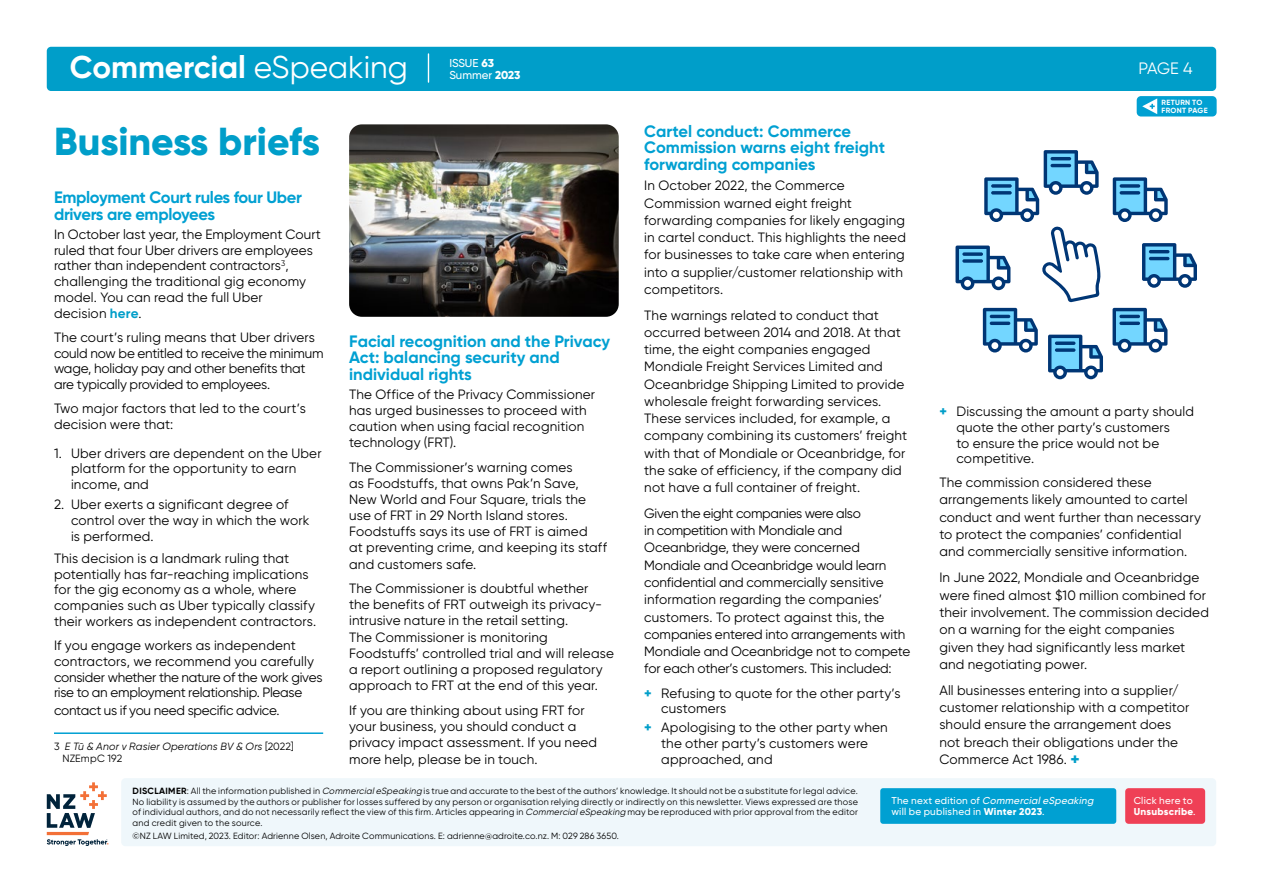
<style>
.page{position:relative;width:1263px;height:893px;background:#fff}
.page>*{position:absolute;margin:0;border:0;box-sizing:border-box;transform-origin:0 0}
.t1{font:800 39px "Gilroy";color:#009ec9}
.t2{font:700 31.5px "Gilroy";color:#fff}
.t3{font:700 16.5px/16.5px "Gilroy";color:#00a0d2}
.t4{font:700 16.5px/16.5px "Gilroy";letter-spacing:-.02em;color:#00a0d2}
.t5{font:16.5px "Gilroy";color:#fff}
.t6{font:13.5px/17.2px "Gilroy";letter-spacing:.01em;color:#000}
.t7{font:13.5px/15.8px "Gilroy";letter-spacing:-.01em;color:#000}
.t8{font:13.5px "Gilroy";letter-spacing:-.02em;color:#000}
.t9{font:500 11.4px/12.5px "Gilroy";color:#fff}
.t10{font:italic 10.5px/12px "Gilroy";letter-spacing:.015em;color:#000}
.t11{font:500 10.05px/10.9px "Gilroy";letter-spacing:.025em;color:#fff}
.t12{font:9px/10.5px "Gilroy";letter-spacing:.015em;color:#000;text-align:justify}
.t13{font:700 7.5px/7.5px "Gilroy";letter-spacing:.035em;color:#fff}
.s1{font-weight:400}
.s2{font-weight:800}
.s3{font-weight:800;color:#009ec9}
.s4{font-weight:700;color:#009ec9}
.s5{font-weight:800;font-size:16.5px;color:#009ec9}
.s6{font-style:normal}
.s7{font-weight:700}
.s8{font-style:italic}
</style>
<div class="page">
<div style="left:47px;top:47px;width:1169px;height:44px;background:#009ec9;border-radius:4px"></div>
<div style="left:1137px;top:96px;width:79px;height:21px;background:#00a0d2;border-radius:4px"></div>
<svg style="left:1142px;top:98px;width:15px;height:16px"></svg>
<svg style="left:428px;top:54px;width:1px;height:28px"></svg>
<img style="left:349px;top:124px;width:270px;height:193px">
<hr style="left:54px;top:732px;width:269px;height:2px;background:#00a0d2">
<div style="left:121px;top:778px;width:1095px;height:68px;background:#eff7fb;border-radius:4px"></div>
<div style="left:880px;top:788px;width:236px;height:36px;background:#00a0d2;border-radius:3px"></div>
<svg style="left:47px;top:782px;width:61px;height:64px"></svg>
<div style="left:1125px;top:788px;width:80px;height:36px;background:#ef4056;border-radius:3px"></div>
<svg style="left:1113px;top:177px;width:55px;height:45px"></svg>
<svg style="left:1119px;top:191px;width:21px;height:4px"></svg>
<svg style="left:1119px;top:184px;width:21px;height:4px"></svg>
<svg style="left:1142px;top:243px;width:55px;height:45px"></svg>
<hr style="left:1149px;top:257px;width:20px;height:3px;background:#003675;border-radius:2px">
<hr style="left:1149px;top:250px;width:20px;height:3px;background:#003675;border-radius:2px">
<svg style="left:983px;top:308px;width:55px;height:44px"></svg>
<hr style="left:990px;top:322px;width:20px;height:3px;background:#003675;border-radius:2px">
<hr style="left:990px;top:315px;width:20px;height:3px;background:#003675;border-radius:2px">
<svg style="left:1112px;top:308px;width:55px;height:44px"></svg>
<hr style="left:1119px;top:322px;width:21px;height:3px;background:#003675;border-radius:2px">
<hr style="left:1119px;top:315px;width:21px;height:3px;background:#003675;border-radius:2px">
<svg style="left:1048px;top:335px;width:55px;height:44px"></svg>
<svg style="left:1055px;top:348px;width:20px;height:4px"></svg>
<svg style="left:1055px;top:341px;width:20px;height:4px"></svg>
<svg style="left:955px;top:150px;width:146px;height:152px"></svg>
<h2 class="t2" style="left:70px;top:48px;width:340px">Commercial <span class="s1">eSpeaking</span></h2>
<p class="t9" style="left:449px;top:56px;width:73px">ISSUE <span class="s2">63<br></span>Summer <span class="s2">2023</span></p>
<p class="t5" style="left:1138px;top:58px;width:56px">PAGE 4</p>
<p class="t13" style="left:1161px;top:99px;width:48px">RETURN TO<br>FRONT PAGE</p>
<p class="t3" style="left:644px;top:123px;width:242px">Cartel conduct: Commerce<br>Commission warns eight freight forwarding companies</p>
<p class="t6" style="left:644px;top:177px;width:263px">In October 2022, the Commerce Commission warned eight freight forwarding companies for likely engaging in cartel conduct. This highlights the need for businesses to take care when entering into a supplier/customer relationship with competitors.</p>
<p class="t6" style="left:644px;top:306px;width:264px">The warnings related to conduct that occurred between 2014 and 2018. At that time, the eight companies engaged Mondiale Freight Services Limited and Oceanbridge Shipping Limited to provide wholesale freight forwarding services.<br>These services included, for example, a company combining its customers’ freight with that of Mondiale or Oceanbridge, for the sake of efficiency, if the company did not have a full container of freight.</p>
<p class="t6" style="left:644px;top:504px;width:267px">Given the eight companies were also<br>in competition with Mondiale and Oceanbridge, they were concerned Mondiale and Oceanbridge would learn confidential and commercially sensitive information regarding the companies’ customers. To protect against this, the companies entered into arrangements with Mondiale and Oceanbridge not to compete for each other’s customers. This included:</p>
<p class="t6" style="left:661px;top:685px;width:241px;line-height:15.8px;text-indent:-17px"><span class="s3">+</span> Refusing to quote for the other party’s customers</p>
<p class="t6" style="left:661px;top:719px;width:228px;line-height:15.8px;text-indent:-17px"><span class="s3">+</span> Apologising to the other party when the other party’s customers were approached, and</p>
<h1 class="t1" style="left:54px;top:117px;width:268px">Business briefs</h1>
<p class="t4" style="left:54px;top:189px;width:250px">Employment Court rules four Uber drivers are employees</p>
<p class="t6" style="left:54px;top:226px;width:269px;line-height:15.8px">In October last year, the Employment Court ruled that four Uber drivers are employees rather than independent contractors<sup>3</sup>, challenging the traditional gig economy model. You can read the full Uber<br>decision <span class="s4">here</span>.</p>
<p class="t7" style="left:54px;top:329px;width:271px">The court’s ruling means that Uber drivers could now be entitled to receive the minimum wage, holiday pay and other benefits that are typically provided to employees.</p>
<p class="t6" style="left:54px;top:401px;width:253px;line-height:15.8px">Two major factors that led to the court’s decision were that:</p>
<p class="t6" style="left:71px;top:445px;width:252px;line-height:15.8px;text-indent:-17px">1. Uber drivers are dependent on the Uber platform for the opportunity to earn income, and</p>
<p class="t6" style="left:71px;top:496px;width:240px;line-height:15.8px;text-indent:-17px">2. Uber exerts a significant degree of control over the way in which the work is performed.</p>
<p class="t6" style="left:54px;top:550px;width:264px;line-height:15.8px">This decision is a landmark ruling that potentially has far-reaching implications for the gig economy as a whole, where companies such as Uber typically classify their workers as independent contractors.</p>
<p class="t7" style="left:54px;top:637px;width:270px">If you engage workers as independent contractors, we recommend you carefully consider whether the nature of the work gives rise to an employment relationship. Please</p>
<p class="t8" style="left:54px;top:702px;width:227px">contact us if you need specific advice.</p>
<p class="t3" style="left:349px;top:332px;width:263px">Facial recognition and the Privacy<br>Act: balancing security and individual rights</p>
<p class="t6" style="left:349px;top:386px;width:248px;line-height:16px">The Office of the Privacy Commissioner has urged businesses to proceed with caution when using facial recognition technology (FRT).</p>
<p class="t6" style="left:349px;top:459px;width:259px;line-height:16px">The Commissioner’s warning comes<br>as Foodstuffs, that owns Pak’n Save, New World and Four Square, trials the use of FRT in 29 North Island stores.<br>Foodstuffs says its use of FRT is aimed<br>at preventing crime, and keeping its staff and customers safe.</p>
<p class="t6" style="left:349px;top:580px;width:266px;line-height:16px">The Commissioner is doubtful whether<br>the benefits of FRT outweigh its privacy&shy;intrusive nature in the retail setting.<br>The Commissioner is monitoring Foodstuffs’ controlled trial and will release a report outlining a proposed regulatory approach to FRT at the end of this year.</p>
<p class="t6" style="left:349px;top:701px;width:250px;line-height:16.5px">If you are thinking about using FRT for your business, you should conduct a privacy impact assessment. If you need more help, please be in touch.</p>
<p class="t6" style="left:956px;top:403px;width:239px;line-height:15.8px;text-indent:-17px"><span class="s3">+</span> Discussing the amount a party should quote the other party’s customers<br>to ensure the price would not be competitive.</p>
<p class="t6" style="left:939px;top:474px;width:263px">The commission considered these arrangements likely amounted to cartel conduct and went further than necessary to protect the companies’ confidential and commercially sensitive information.</p>
<p class="t6" style="left:939px;top:569px;width:271px">In June 2022, Mondiale and Oceanbridge were fined almost $10 million combined for their involvement. The commission decided on a warning for the eight companies given they had significantly less market and negotiating power.</p>
<p class="t6" style="left:939px;top:681px;width:251px">All businesses entering into a supplier/ customer relationship with a competitor should ensure the arrangement does not breach their obligations under the Commerce Act 1986. <span class="s5">+</span></p>
<p class="t10" style="left:63px;top:740px;width:233px;text-indent:-9px"><span class="s6">3</span> E Tū &amp; Anor v Rasier Operations BV &amp; Ors <span class="s6">[2022]<br>NZEmpC 192</span></p>
<p class="t12" style="left:133px;top:786px;width:727px"><span class="s7">DISCLAIMER</span>: All the information published in <span class="s8">CommercialeSpeaking</span> is true and accurate to the best of the authors’ knowledge. It should not be a substitute for legal advice.<br>No liability is assumed by the authors or publisher for losses suffered by any person or organisation relying directly or indirectly on this newsletter. Views expressed are those of individual authors, and do not necessarily reflect the view of this firm. Articles appearing in <span class="s8">CommercialeSpeaking</span> may be reproduced with prior approval from the editor and credit given to the source.</p>
<p class="t12" style="left:133px;top:831px;width:488px">©NZ LAW Limited, 2023. Editor: Adrienne Olsen, Adroite Communications. E: adrienne@adroite.co.nz. M: 029 286 3650.</p>
<p class="t11" style="left:891px;top:795px;width:206px">T h e n ext e d i t i o n of <span class="s8">CommercialeSpeaking </span>will be published in <span class="s2">Winter 2023</span>.</p>
<p class="t11" style="left:1134px;top:795px;width:64px">Click here to<br><span class="s2">Unsubscribe</span>.</p>
</div>
